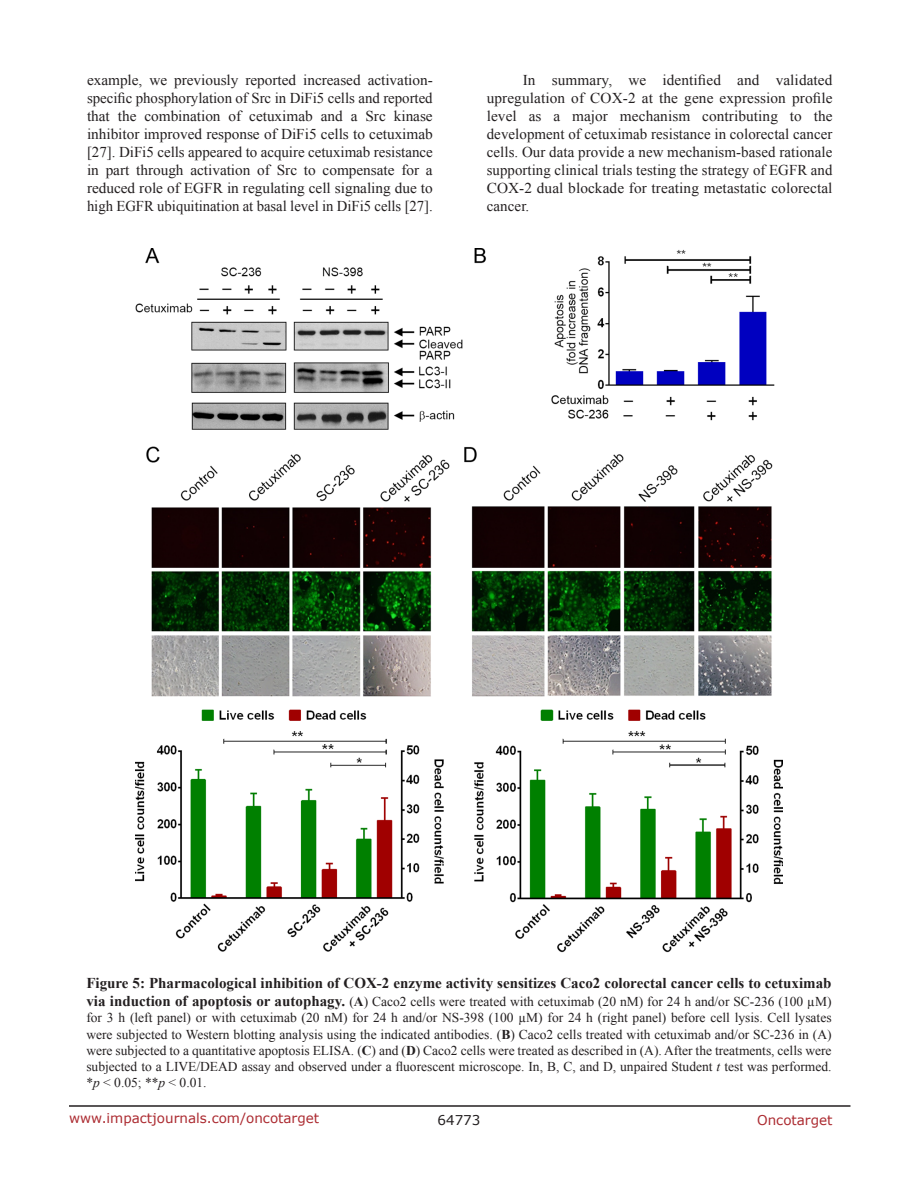
<style>
.page{position:relative;width:918px;height:1188px;background:#fff}
.page>*{position:absolute;margin:0;border:0;box-sizing:border-box;transform-origin:0 0}
.BodyText{font:15px/18px "Times New Roman";color:#231f20;text-align:justify}
.FigureText{font:700 15px "Times New Roman";color:#231f20}
.FigureText-2{font:13.5px/16.2px "Times New Roman";color:#231f20;text-align:justify}
.t1{font:13.5px "Verdana";color:#ac2b31}
.t2{font:13.5px "Verdana";color:#231f20}
.s1{font-weight:700;font-size:15px}
.s2{font-weight:700}
.s3{font-style:italic}
</style>
<div class="page">
<hr style="left:69px;top:1105px;width:781px;height:2px;background:#231f20">
<img style="left:136px;top:249px;width:646px;height:704px">
<p class="BodyText" style="left:87px;top:71px;width:347px">example, we previously reported increased activation&shy;specific phosphorylation of Src in DiFi5 cells and reported that the combination of cetuximab and a Src kinase inhibitor improved response of DiFi5 cells to cetuximab [27]. DiFi5 cells appeared to acquire cetuximab resistance in part through activation of Src to compensate for a reduced role of EGFR in regulating cell signaling due to high EGFR ubiquitination at basal level in DiFi5 cells [27].</p>
<p class="BodyText" style="left:487px;top:71px;width:347px;text-indent:36px">In summary, we identified and validated upregulation of COX-2 at the gene expression profile level as a major mechanism contributing to the development of cetuximab resistance in colorectal cancer cells. Our data provide a new mechanism-based rationale supporting clinical trials testing the strategy of EGFR and COX-2 dual blockade for treating metastatic colorectal cancer.</p>
<p class="FigureText" style="left:86px;top:973px;width:747px">Figure 5: Pharmacological inhibition of COX-2 enzyme activity sensitizes Caco2 colorectal cancer cells to cetuximab</p>
<p class="FigureText-2" style="left:86px;top:993px;width:747px"><span class="s1">via induction of apoptosis or autophagy.</span> (<span class="s2">A</span>) Caco2 cells were treated with cetuximab (20 nM) for 24 h and/or SC-236 (100 µM) for 3 h (left panel) or with cetuximab (20 nM) for 24 h and/or NS-398 (100 µM) for 24 h (right panel) before cell lysis. Cell lysates were subjected to Western blotting analysis using the indicated antibodies. (<span class="s2">B</span>) Caco2 cells treated with cetuximab and/or SC-236 in (A) were subjected to a quantitative apoptosis ELISA. (<span class="s2">C</span>) and (<span class="s2">D</span>) Caco2 cells were treated as described in (A). After the treatments, cells were subjected to a LIVE/DEAD assay and observed under a fluorescent microscope. In, B, C, and D, unpaired Student <span class="s3">t</span> test was performed. *<span class="s3">p</span> &lt; 0.05; **<span class="s3">p</span> &lt; 0.01.</p>
<p class="t1" style="left:69px;top:1109px;width:252px">www.impactjournals.com/oncotarget</p>
<p class="t2" style="left:438px;top:1111px;width:44px">64773</p>
<p class="t1" style="left:757px;top:1111px;width:77px">Oncotarget</p>
</div>
